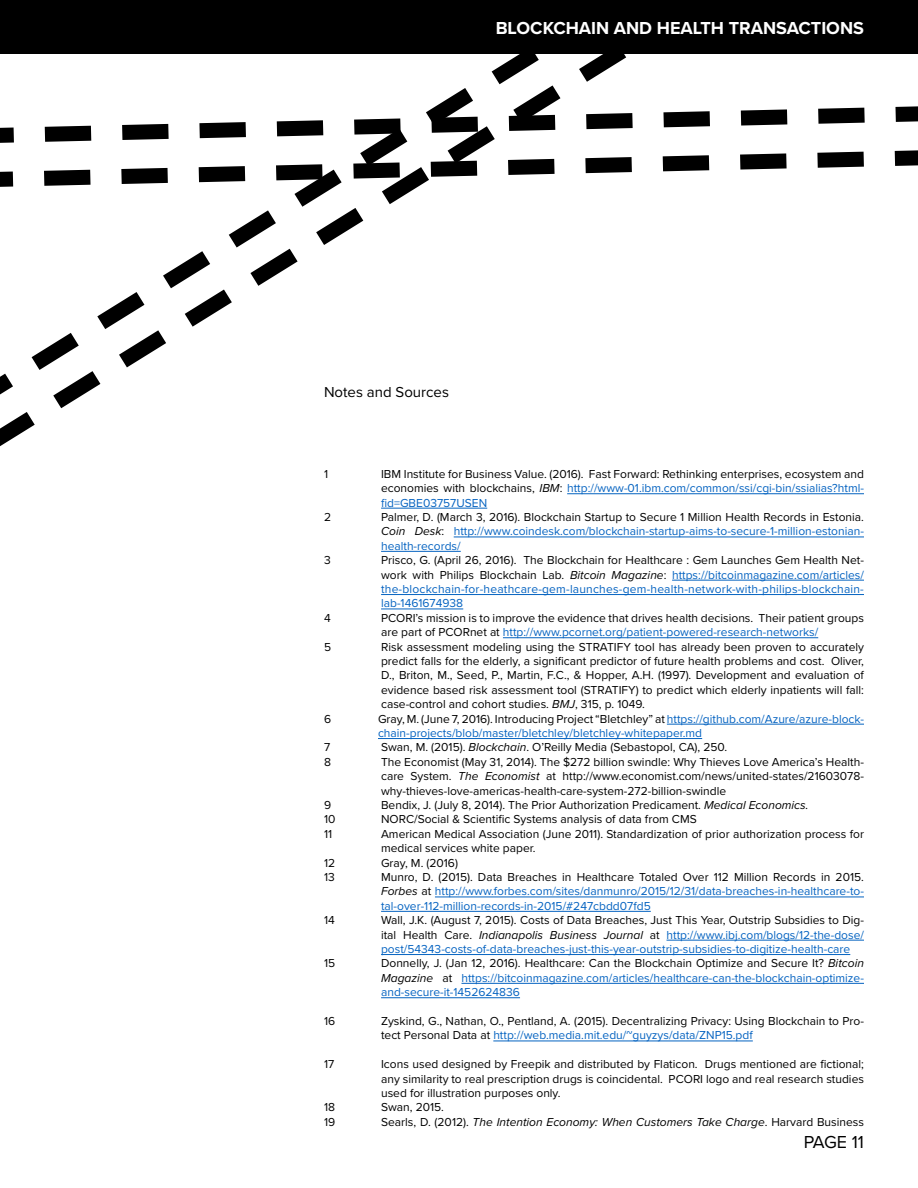
<style>
.page{position:relative;width:918px;height:1188px;background:#fff}
.page>*{position:absolute;margin:0;border:0;box-sizing:border-box;transform-origin:0 0}
.t1{font:700 18px "Proxima Nova";color:#fff}
.t2{font:18px "Proxima Nova";letter-spacing:-.02em;color:#000}
.t3{font:15px "Proxima Nova";color:#000}
.t4{font:12px/14.4px "Proxima Nova";color:#000;text-align:justify}
.t5{font:12px/14.4px "Proxima Nova";color:#0563c1;text-align:justify}
.t6{font:italic 12px "Proxima Nova";color:#000}
.s1{font-style:italic}
.s2{color:#0563c1}
.s3{color:#000}
.s4{font-style:italic;color:#000}
.s5{font-style:normal}
</style>
<div class="page">
<hr style="left:567px;top:493px;width:297px;height:1px;background:#0563c1">
<hr style="left:454px;top:537px;width:410px;height:1px;background:#0563c1">
<hr style="left:672px;top:580px;width:192px;height:1px;background:#0563c1">
<hr style="left:381px;top:594px;width:483px;height:1px;background:#0563c1">
<hr style="left:381px;top:609px;width:82px;height:1px;background:#0563c1">
<hr style="left:503px;top:637px;width:315px;height:1px;background:#0563c1">
<hr style="left:667px;top:724px;width:197px;height:1px;background:#0563c1">
<hr style="left:378px;top:738px;width:324px;height:1px;background:#0563c1">
<hr style="left:435px;top:897px;width:429px;height:1px;background:#0563c1">
<hr style="left:381px;top:911px;width:270px;height:1px;background:#0563c1">
<hr style="left:667px;top:940px;width:197px;height:1px;background:#0563c1">
<hr style="left:381px;top:954px;width:469px;height:1px;background:#0563c1">
<hr style="left:461px;top:983px;width:403px;height:1px;background:#0563c1">
<hr style="left:381px;top:997px;width:139px;height:1px;background:#0563c1">
<hr style="left:493px;top:1041px;width:260px;height:1px;background:#0563c1">
<svg style="left:840px;top:106px;width:78px;height:18px"></svg>
<svg style="left:840px;top:150px;width:78px;height:18px"></svg>
<svg style="left:0;top:54px;width:840px;height:527px"></svg>
<div style="left:0;top:0;width:918px;height:54px;background:#000"></div>
<h1 class="t1" style="left:496px;top:17px;width:370px">BLOCKCHAIN AND HEALTH TRANSACTIONS</h1>
<p class="t3" style="left:324px;top:383px;width:126px">Notes and Sources</p>
<p class="t4" style="left:324px;top:467px;width:6px">1</p>
<p class="t4" style="left:381px;top:467px;width:484px">IBM Institute for Business Value. (2016). Fast Forward: Rethinking enterprises, ecosystem and economies with blockchains, <span class="s1">IBM</span>: <span class="s2">http://www-01.ibm.com/common/ssi/cgi-bin/ssialias?html&shy;fid=GBE03757USEN</span></p>
<p class="t4" style="left:324px;top:510px;width:9px">2</p>
<p class="t5" style="left:381px;top:510px;width:484px"><span class="s3">Palmer, D. (March 3, 2016). Blockchain Startup to Secure 1 Million Health Records in Estonia.<br></span><span class="s4">Coin Desk</span><span class="s3">:</span> http://www.coindesk.com/blockchain-startup-aims-to-secure-1-million-estonian&shy;health-records/</p>
<p class="t4" style="left:324px;top:553px;width:8px">3</p>
<p class="t5" style="left:381px;top:553px;width:484px"><span class="s3">Prisco, G. (April 26, 2016). The Blockchain for Healthcare : Gem Launches Gem Health Net&shy;work with Philips Blockchain Lab.</span> <span class="s4">Bitcoin Magazine</span><span class="s3">:</span> https://bitcoinmagazine.com/articles/ the-blockchain-for-heathcare-gem-launches-gem-health-network-with-philips-blockchain&shy;lab-1461674938</p>
<p class="t4" style="left:324px;top:611px;width:8px">4</p>
<p class="t4" style="left:381px;top:611px;width:484px">PCORI’s mission is to improve the evidence that drives health decisions. Their patient groups are part of PCORnet at <span class="s2">http://www.pcornet.org/patient-powered-research-networks/</span></p>
<p class="t4" style="left:324px;top:640px;width:9px">5</p>
<p class="t4" style="left:381px;top:640px;width:484px">Risk assessment modeling using the STRATIFY tool has already been proven to accurately predict falls for the elderly, a significant predictor of future health problems and cost. Oliver, D., Briton, M., Seed, P., Martin, F.C., &amp; Hopper, A.H. (1997). Development and evaluation of evidence based risk assessment tool (STRATIFY) to predict which elderly inpatients will fall: case-control and cohort studies. <span class="s1">BMJ</span>, 315, p. 1049.</p>
<p class="t4" style="left:324px;top:712px;width:9px">6</p>
<p class="t5" style="left:378px;top:712px;width:487px"><span class="s3">Gray, M. (June 7, 2016). Introducing Project “Bletchley” at</span> https://github.com/Azure/azure-block&shy;chain-projects/blob/master/bletchley/bletchley-whitepaper.md</p>
<p class="t4" style="left:324px;top:740px;width:8px">7</p>
<p class="t4" style="left:381px;top:740px;width:348px">Swan, M. (2015). <span class="s1">Blockchain</span>. O’Reilly Media (Sebastopol, CA), 250.</p>
<p class="t4" style="left:324px;top:755px;width:8px">8</p>
<p class="t4" style="left:381px;top:755px;width:484px">The Economist (May 31, 2014). The $272 billion swindle: Why Thieves Love America’s Health&shy;care System. <span class="s1">The Economist</span> at http://www.economist.com/news/united-states/21603078- why-thieves-love-americas-health-care-system-272-billion-swindle</p>
<p class="t4" style="left:324px;top:798px;width:9px">9</p>
<p class="t4" style="left:381px;top:798px;width:429px">Bendix, J. (July 8, 2014). The Prior Authorization Predicament. <span class="s1">Medical Economics.</span></p>
<p class="t4" style="left:324px;top:812px;width:13px">10</p>
<p class="t4" style="left:381px;top:812px;width:317px">NORC/Social &amp; Scientific Systems analysis of data from CMS</p>
<p class="t4" style="left:324px;top:827px;width:10px">11</p>
<p class="t4" style="left:381px;top:827px;width:484px">American Medical Association (June 2011). Standardization of prior authorization process for medical services white paper.</p>
<p class="t4" style="left:324px;top:856px;width:13px">12</p>
<p class="t4" style="left:381px;top:856px;width:78px">Gray, M. (2016)</p>
<p class="t4" style="left:324px;top:870px;width:12px">13</p>
<p class="t5" style="left:381px;top:870px;width:484px"><span class="s3">Munro, D. (2015). Data Breaches in Healthcare Totaled Over 112 Million Records in 2015.<br></span><span class="s4">Forbes</span> <span class="s3">at</span> http://www.forbes.com/sites/danmunro/2015/12/31/data-breaches-in-healthcare-to&shy;tal-over-112-million-records-in-2015/#247cbdd07fd5</p>
<p class="t4" style="left:324px;top:913px;width:12px">14</p>
<p class="t5" style="left:381px;top:913px;width:484px"><span class="s3">Wall, J.K. (August 7, 2015). Costs of Data Breaches, Just This Year, Outstrip Subsidies to Dig&shy;ital Health Care.</span> <span class="s4">Indianapolis Business Journal</span> <span class="s3">at</span> http://www.ibj.com/blogs/12-the-dose/ post/54343-costs-of-data-breaches-just-this-year-outstrip-subsidies-to-digitize-health-care</p>
<p class="t4" style="left:324px;top:956px;width:13px">15</p>
<p class="t5" style="left:381px;top:956px;width:484px"><span class="s3">Donnelly, J. (Jan 12, 2016). Healthcare: Can the Blockchain Optimize and Secure It?</span> <span class="s4">Bitcoin Magazine</span> <span class="s3">at</span> https://bitcoinmagazine.com/articles/healthcare-can-the-blockchain-optimize&shy;and-secure-it-1452624836</p>
<p class="t4" style="left:324px;top:1014px;width:13px">16</p>
<p class="t4" style="left:381px;top:1014px;width:484px">Zyskind, G., Nathan, O., Pentland, A. (2015). Decentralizing Privacy: Using Blockchain to Pro&shy;tect Personal Data at <span class="s2">http://web.media.mit.edu/~guyzys/data/ZNP15.pdf</span></p>
<p class="t4" style="left:324px;top:1057px;width:12px">17</p>
<p class="t4" style="left:381px;top:1057px;width:484px">Icons used designed by Freepik and distributed by Flaticon. Drugs mentioned are fictional; any similarity to real prescription drugs is coincidental. PCORI logo and real research studies used for illustration purposes only.</p>
<p class="t4" style="left:324px;top:1100px;width:13px">18</p>
<p class="t4" style="left:381px;top:1100px;width:64px">Swan, 2015.</p>
<p class="t4" style="left:324px;top:1115px;width:13px">19</p>
<p class="t6" style="left:381px;top:1115px;width:484px"><span class="s5">Searls, D. (2012).</span> The Intention Economy: When Customers Take Charge<span class="s5">. Harvard Business</span></p>
<h1 class="t2" style="left:804px;top:1131px;width:62px">PAGE 11</h1>
</div>
